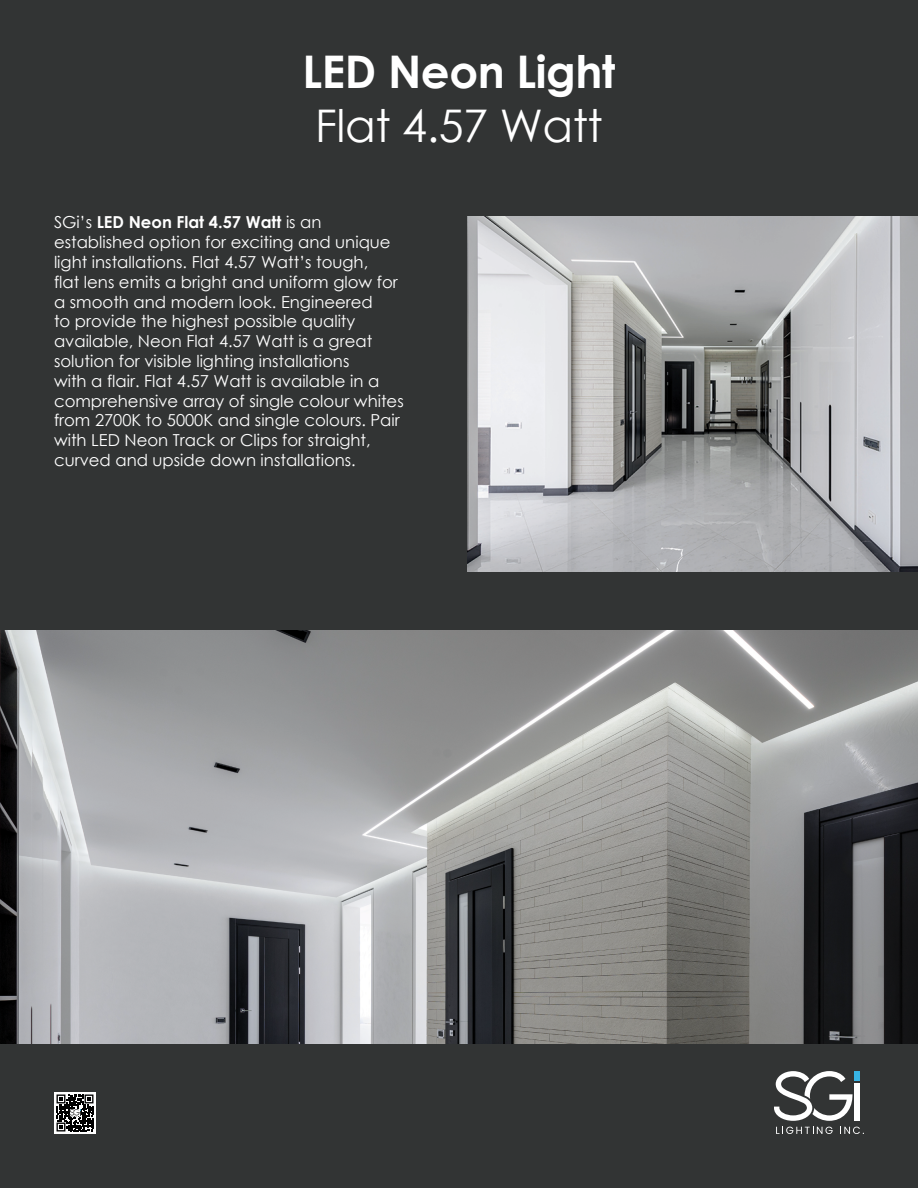
<style>
.page{position:relative;width:918px;height:1188px;background:#323434}
.page>*{position:absolute;margin:0;border:0;box-sizing:border-box;transform-origin:0 0}
.t1{font:700 45px "Century Gothic";letter-spacing:-.01em;color:#fff}
.t2{font:45px "Century Gothic";letter-spacing:-.01em;color:#fff}
.t3{font:16.5px/19.8px "Century Gothic";color:#fff}
.s1{font-weight:700}
</style>
<div class="page">
<svg style="left:776px;top:1127px;width:57px;height:7px"></svg>
<svg style="left:840px;top:1127px;width:24px;height:7px"></svg>
<div style="left:854px;top:1083px;width:5px;height:38px;background:#fff"></div>
<div style="left:854px;top:1071px;width:5px;height:9px;background:#37b4e5"></div>
<svg style="left:774px;top:1071px;width:79px;height:50px"></svg>
<svg style="left:54px;top:1092px;width:42px;height:42px"></svg>
<svg style="left:57px;top:1095px;width:36px;height:36px"></svg>
<img style="left:468px;top:216px;width:450px;height:355px">
<img style="left:0;top:630px;width:918px;height:414px">
<h1 class="t1" style="left:303px;top:37px;width:314px">LED Neon Light</h1>
<h1 class="t2" style="left:315px;top:94px;width:289px">Flat 4.57 Watt</h1>
<p class="t3" style="left:54px;top:212px;width:351px">SGi’s <span class="s1">LED Neon Flat 4.57 Watt</span> is an established option for exciting and unique light installations. Flat 4.57 Watt’s tough,<br>flat lens emits a bright and uniform glow for a smooth and modern look. Engineered<br>to provide the highest possible quality available, Neon Flat 4.57 Watt is a great solution for visible lighting installations<br>with a flair. Flat 4.57 Watt is available in a comprehensive array of single colour whites from 2700K to 5000K and single colours. Pair with LED Neon Track or Clips for straight, curved and upside down installations.</p>
</div>
